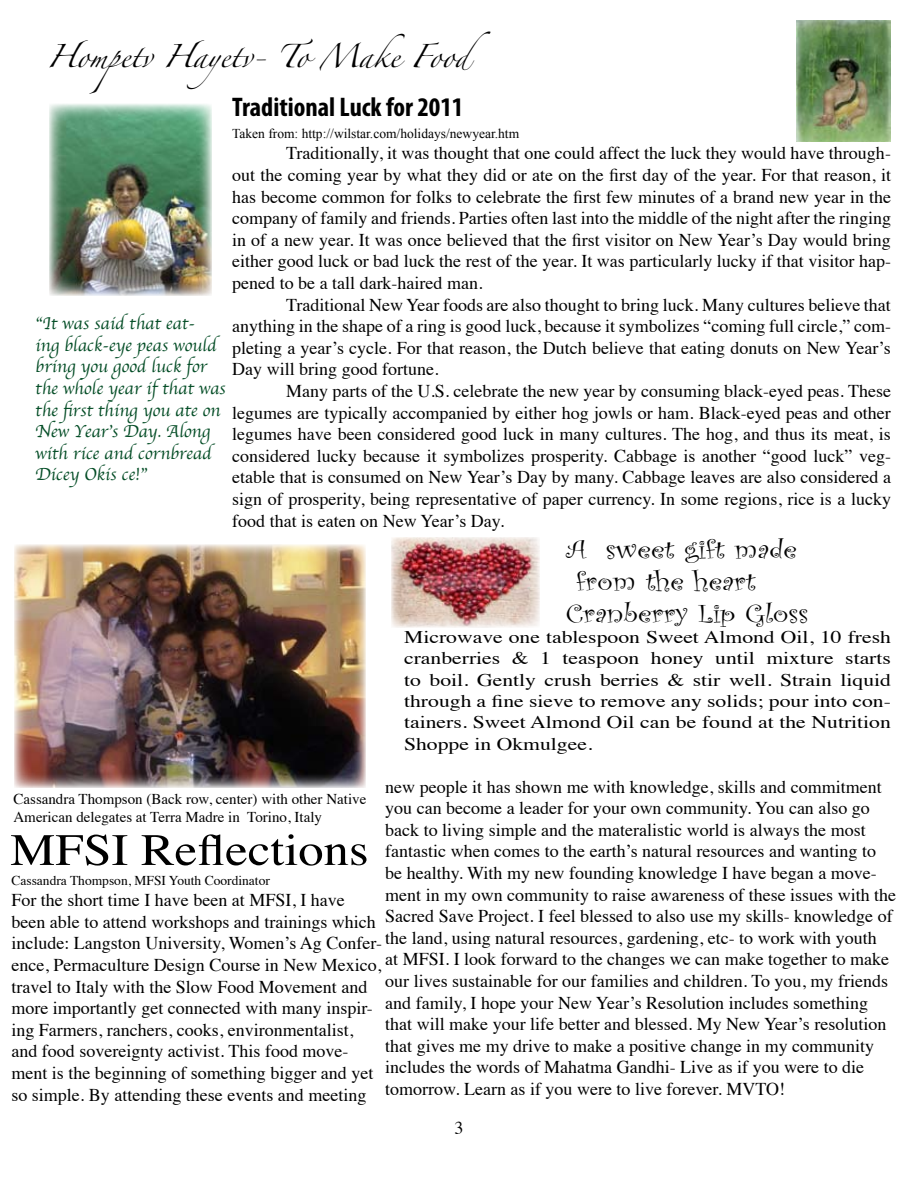
<style>
.page{position:relative;width:918px;height:1188px;background:#fff}
.page>*{position:absolute;margin:0;border:0;box-sizing:border-box;transform-origin:0 0}
.t1{font:45px "Times";color:#000;scale:1.12 1}
.t2{font:700 condensed 27px "Myriad Pro";color:#000}
.t3{font:26.55px "Curlz";color:#000;scale:1.22 1}
.t4{font:21px "Zapfino";color:#000}
.t5{font:18px/21.6px "Times";color:#000;text-align:justify}
.t6{font:18px/21.6px "Apple Chancery";color:#044d26}
.t7{font:17.7px/21.3px "Times";color:#000;scale:1.22 1}
.t8{font:15px/18px "Times";color:#000}
.t9{font:13.5px "Times New Roman";color:#000}
.t10{font:13.5px "Times";color:#000}
</style>
<div class="page">
<img style="left:797px;top:20px;width:94px;height:122px">
<img style="left:49px;top:104px;width:163px;height:192px">
<img style="left:14px;top:545px;width:352px;height:243px">
<img style="left:392px;top:537px;width:147px;height:91px">
<p class="t4" style="left:46px;top:47px;width:446px">Hompetv Hayetv- To Make Food</p>
<h2 class="t2" style="left:232px;top:90px;width:233px">Traditional Luck for 2011</h2>
<p class="t9" style="left:232px;top:126px;width:289px">Taken from: http://wilstar.com/holidays/newyear.htm</p>
<p class="t5" style="left:232px;top:141px;width:660px;text-indent:54px">Traditionally, it was thought that one could affect the luck they would have through&shy;out the coming year by what they did or ate on the first day of the year. For that reason, it has become common for folks to celebrate the first few minutes of a brand new year in the company of family and friends. Parties often last into the middle of the night after the ringing in of a new year. It was once believed that the first visitor on New Year’s Day would bring either good luck or bad luck the rest of the year. It was particularly lucky if that visitor hap&shy;pened to be a tall dark-haired man.</p>
<p class="t5" style="left:232px;top:292px;width:660px;text-indent:54px">Traditional New Year foods are also thought to bring luck. Many cultures believe that anything in the shape of a ring is good luck, because it symbolizes “coming full circle,” com&shy;pleting a year’s cycle. For that reason, the Dutch believe that eating donuts on New Year’s Day will bring good fortune.</p>
<p class="t5" style="left:232px;top:379px;width:660px;text-indent:54px">Many parts of the U.S. celebrate the new year by consuming black-eyed peas. These legumes are typically accompanied by either hog jowls or ham. Black-eyed peas and other legumes have been considered good luck in many cultures. The hog, and thus its meat, is considered lucky because it symbolizes prosperity. Cabbage is another “good luck” veg&shy;etable that is consumed on New Year’s Day by many. Cabbage leaves are also considered a sign of prosperity, being representative of paper currency. In some regions, rice is a lucky food that is eaten on New Year’s Day.</p>
<p class="t6" style="left:35px;top:313px;width:192px">“It was said that eat-<br>ing black-eye peas would bring you good luck for the whole year if that was the first thing you ate on<br>New Year’s Day. Along with rice and cornbread<br>Dicey Okis ce!”</p>
<h3 class="t3" style="left:566px;top:531px;width:191px">A sweet gift made</h3>
<h3 class="t3" style="left:576px;top:563px;width:149px">from the heart</h3>
<h3 class="t3" style="left:566px;top:595px;width:200px">Cranberry Lip Gloss</h3>
<p class="t7" style="left:404px;top:625px;width:401px">Microwave one tablespoon Sweet Almond Oil, 1 0 fresh cranberries &amp; 1</p>
<p class="t7" style="left:404px;top:646px;width:401px;text-align:justify;text-indent:158px">teaspoon honey until mixture starts to boil. Gently crush berries &amp; stir well. Strain liquid through a fine sieve to remove any solids; pour into con&shy;tainers. Sweet Almond Oil can be found at the Nutrition Shoppe in Okmulgee.</p>
<p class="t5" style="left:385px;top:774px;width:512px;text-align:left">new people it has shown me with knowledge, skills and commitment you can become a leader for your own community. You can also go back to living simple and the materalistic world is always the most fantastic when comes to the earth’s natural resources and wanting to be healthy. With my new founding knowledge I have began a move&shy;ment in my own community to raise awareness of these issues with the Sacred Save Project. I feel blessed to also use my skills- knowledge of the land, using natural resources, gardening, etc- to work with youth<br>at MFSI. I look forward to the changes we can make together to make our lives sustainable for our families and children. To you, my friends and family, I hope your New Year’s Resolution includes something that will make your life better and blessed. My New Year’s resolution that gives me my drive to make a positive change in my community includes the words of Mahatma Gandhi- Live as if you were to die tomorrow. Learn as if you were to live forever. MVTO!</p>
<p class="t8" style="left:14px;top:788px;width:354px">Cassandra Thompson (Back row, center) with other Native<br>American delegates at Terra Madre in Torino, Italy</p>
<h1 class="t1" style="left:10px;top:808px;width:321px">MFSI Reflections</h1>
<p class="t10" style="left:11px;top:867px;width:260px">Cassandra Thompson, MFSI Youth Coordinator</p>
<p class="t5" style="left:11px;top:888px;width:372px;text-align:left">For the short time I have been at MFSI, I have been able to attend workshops and trainings which include: Langston University, Women’s Ag Confer&shy;ence, Permaculture Design Course in New Mexico, travel to Italy with the Slow Food Movement and more importantly get connected with many inspir&shy;ing Farmers, ranchers, cooks, environmentalist, and food sovereignty activist. This food move&shy;ment is the beginning of something bigger and yet so simple. By attending these events and meeting</p>
</div>
